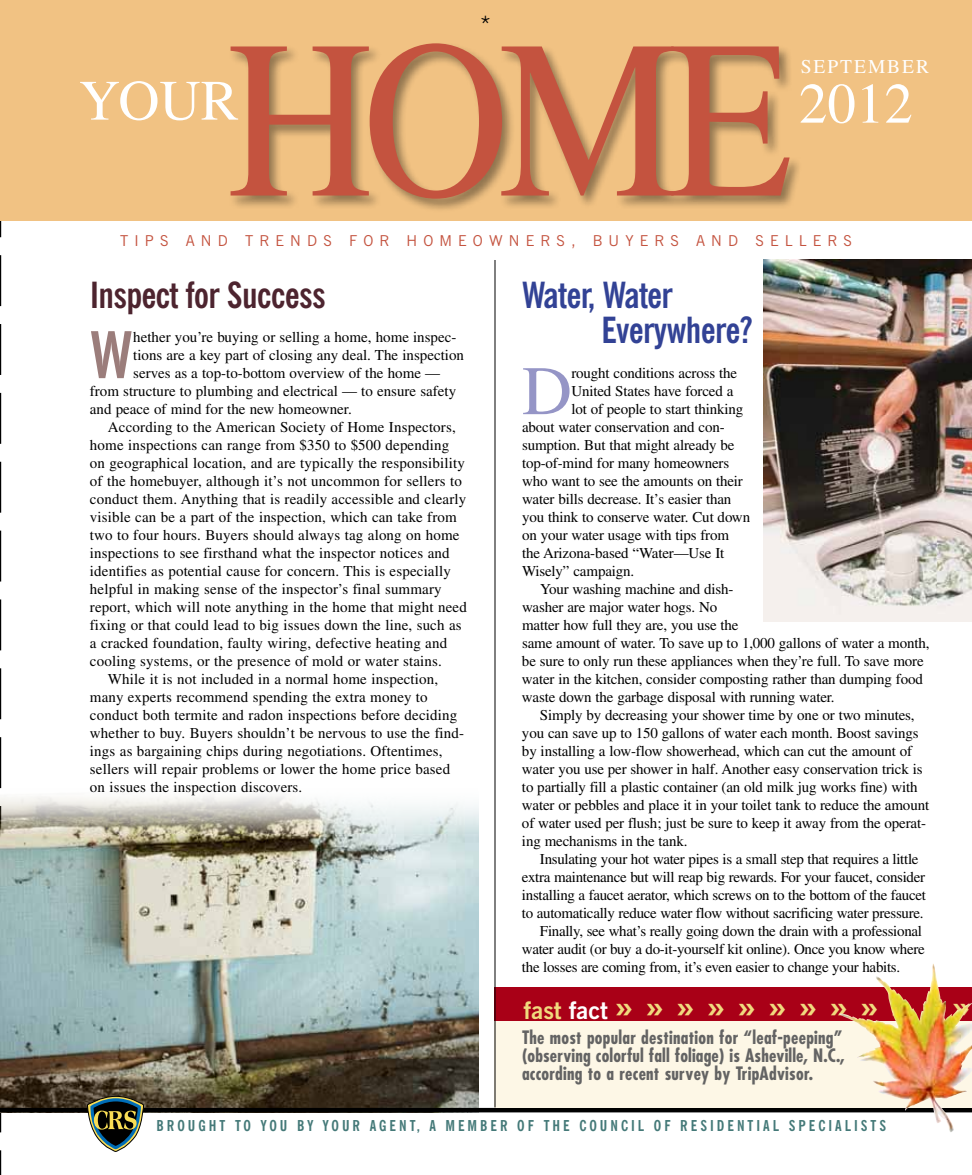
<style>
.page{position:relative;width:972px;height:1175px;background:#fff}
.page>*{position:absolute;margin:0;border:0;box-sizing:border-box;transform-origin:0 0}
.t1{font:225px "Times";color:#c4533f;scale:.9 1}
.t2{font:69.45px "Times";color:#9595c6}
.t3{font:700 condensed 64.2px "News Gothic BT";color:#9b7d7b}
.t4{font:57px "Times";color:#fff}
.t5{font:700 condensed 36px/34.5px "News Gothic BT";letter-spacing:-.015em;color:#324295}
.t6{font:700 36px "News Gothic BT";color:#f0da7e}
.t7{font:700 condensed 36px "News Gothic BT";letter-spacing:-.015em;color:#4d242f}
.t8{font:300 27px "Helvetica Neue LT Std";color:#000}
.t9{font:19.5px "Times";letter-spacing:.1em;color:#fff}
.t10{font:700 condensed 18px/18px "Futura";letter-spacing:.015em;color:#636363}
.t11{font:15px "Times";letter-spacing:-.01em;color:#000}
.t12{font:15px "Times";letter-spacing:.01em;color:#000}
.t13{font:700 condensed 15px "News Gothic BT";letter-spacing:.2em;color:#447978}
.t14{font:15px "News Gothic BT";letter-spacing:.41em;color:#c4533f}
.s1{font-size:24px}
.s2{font-size:24px;color:#fff}
</style>
<div class="page">
<svg style="left:0;top:220px;width:1px;height:954px"></svg>
<img style="left:0;top:784px;width:479px;height:323px">
<div style="left:0;top:0;width:972px;height:220px;background:#f1c283"></div>
<div style="left:229px;top:41px;width:574px;height:172px;background:#000;opacity:.4"></div>
<div style="left:0;top:1107px;width:972px;height:5px;background:#000"></div>
<div style="left:495px;top:987px;width:477px;height:120px;background:#fdf7e6"></div>
<div style="left:495px;top:987px;width:477px;height:33px;background:#a90017"></div>
<hr style="left:495px;top:260px;width:1px;height:847px;background:#000">
<svg style="left:87px;top:1096px;width:57px;height:55px"></svg>
<img style="left:839px;top:964px;width:133px;height:168px">
<img style="left:764px;top:260px;width:208px;height:361px">
<h3 class="t8" style="left:481px;top:9px;width:11px">*</h3>
<h1 class="t1" style="left:227px;top:-7px;width:630px">HOME</h1>
<h3 class="t9" style="left:801px;top:55px;width:116px">September</h3>
<h3 class="t4" style="left:79px;top:68px;width:161px">YOUR</h3>
<h3 class="t4" style="left:799px;top:71px;width:115px">2012</h3>
<p class="t14" style="left:120px;top:232px;width:733px">TIPS AND TRENDS FOR HOMEOWNERS, BUYERS AND SELLERS</p>
<h3 class="t7" style="left:90px;top:273px;width:237px">Inspect for Success</h3>
<h3 class="t5" style="left:601px;top:277px;width:152px;text-indent:-79px">Water, Water<br>Everywhere?</h3>
<h2 class="t2" style="left:522px;top:352px;width:52px">D</h2>
<p class="t11" style="left:571px;top:365px;width:167px">rought conditions across the</p>
<h3 class="t3" style="left:90px;top:316px;width:44px">W</h3>
<p class="t11" style="left:133px;top:329px;width:325px">hether you’re buying or selling a home, home inspec-</p>
<p class="t11" style="left:133px;top:347px;width:332px">tions are a key part of closing any deal. The inspection</p>
<p class="t11" style="left:133px;top:365px;width:308px">serves as a top-to-bottom overview of the home —</p>
<p class="t11" style="left:90px;top:383px;width:368px">from structure to plumbing and electrical — to ensure safety</p>
<p class="t11" style="left:90px;top:401px;width:263px">and peace of mind for the new homeowner.</p>
<p class="t12" style="left:108px;top:419px;width:349px">According to the American Society of Home Inspectors,</p>
<p class="t12" style="left:90px;top:437px;width:361px">home inspections can range from $350 to $500 depending</p>
<p class="t12" style="left:90px;top:455px;width:377px">on geographical location, and are typically the responsibility</p>
<p class="t12" style="left:90px;top:473px;width:373px">of the homebuyer, although it’s not uncommon for sellers to</p>
<p class="t12" style="left:90px;top:491px;width:378px">conduct them. Anything that is readily accessible and clearly</p>
<p class="t12" style="left:90px;top:509px;width:368px">visible can be a part of the inspection, which can take from</p>
<p class="t12" style="left:90px;top:527px;width:371px">two to four hours. Buyers should always tag along on home</p>
<p class="t12" style="left:90px;top:545px;width:361px">inspections to see firsthand what the inspector notices and</p>
<p class="t12" style="left:90px;top:563px;width:362px">identifies as potential cause for concern. This is especially</p>
<p class="t12" style="left:90px;top:581px;width:353px">helpful in making sense of the inspector’s final summary</p>
<p class="t12" style="left:90px;top:599px;width:378px">report, which will note anything in the home that might need</p>
<p class="t12" style="left:90px;top:617px;width:373px">fixing or that could lead to big issues down the line, such as</p>
<p class="t12" style="left:90px;top:635px;width:359px">a cracked foundation, faulty wiring, defective heating and</p>
<p class="t12" style="left:90px;top:653px;width:353px">cooling systems, or the presence of mold or water stains.</p>
<p class="t12" style="left:108px;top:671px;width:332px">While it is not included in a normal home inspection,</p>
<p class="t12" style="left:90px;top:689px;width:339px">many experts recommend spending the extra money to</p>
<p class="t12" style="left:90px;top:707px;width:369px">conduct both termite and radon inspections before deciding</p>
<p class="t12" style="left:90px;top:725px;width:376px">whether to buy. Buyers shouldn’t be nervous to use the find-</p>
<p class="t12" style="left:90px;top:743px;width:354px">ings as bargaining chips during negotiations. Oftentimes,</p>
<p class="t12" style="left:90px;top:761px;width:362px">sellers will repair problems or lower the home price based</p>
<p class="t12" style="left:90px;top:779px;width:214px">on issues the inspection discovers.</p>
<p class="t11" style="left:571px;top:383px;width:164px">United States have forced a</p>
<p class="t11" style="left:571px;top:401px;width:173px">lot of people to start thinking</p>
<p class="t11" style="left:522px;top:419px;width:204px">about water conservation and con-</p>
<p class="t11" style="left:522px;top:437px;width:214px">sumption. But that might already be</p>
<p class="t11" style="left:522px;top:455px;width:209px">top-of-mind for many homeowners</p>
<p class="t11" style="left:522px;top:473px;width:222px">who want to see the amounts on their</p>
<p class="t11" style="left:522px;top:491px;width:211px">water bills decrease. It’s easier than</p>
<p class="t11" style="left:522px;top:509px;width:230px">you think to conserve water. Cut down</p>
<p class="t11" style="left:522px;top:527px;width:209px">on your water usage with tips from</p>
<p class="t11" style="left:522px;top:545px;width:204px">the Arizona-based “Water—Use It</p>
<p class="t11" style="left:522px;top:563px;width:114px">Wisely” campaign.</p>
<p class="t11" style="left:540px;top:581px;width:195px">Your washing machine and dish-</p>
<p class="t11" style="left:522px;top:599px;width:197px">washer are major water hogs. No</p>
<p class="t11" style="left:522px;top:617px;width:218px">matter how full they are, you use the</p>
<p class="t11" style="left:522px;top:635px;width:409px">same amount of water. To save up to 1,000 gallons of water a month,</p>
<p class="t11" style="left:522px;top:653px;width:403px">be sure to only run these appliances when they’re full. To save more</p>
<p class="t11" style="left:522px;top:671px;width:402px">water in the kitchen, consider composting rather than dumping food</p>
<p class="t11" style="left:522px;top:689px;width:314px">waste down the garbage disposal with running water.</p>
<p class="t11" style="left:540px;top:707px;width:376px">Simply by decreasing your shower time by one or two minutes,</p>
<p class="t11" style="left:522px;top:725px;width:398px">you can save up to 150 gallons of water each month. Boost savings</p>
<p class="t11" style="left:522px;top:743px;width:392px">by installing a low-flow showerhead, which can cut the amount of</p>
<p class="t11" style="left:522px;top:761px;width:402px">water you use per shower in half. Another easy conservation trick is</p>
<p class="t11" style="left:522px;top:779px;width:397px">to partially fill a plastic container (an old milk jug works fine) with</p>
<p class="t11" style="left:522px;top:797px;width:409px">water or pebbles and place it in your toilet tank to reduce the amount</p>
<p class="t11" style="left:522px;top:815px;width:406px">of water used per flush; just be sure to keep it away from the operat-</p>
<p class="t11" style="left:522px;top:833px;width:167px">ing mechanisms in the tank.</p>
<p class="t11" style="left:540px;top:851px;width:380px">Insulating your hot water pipes is a small step that requires a little</p>
<p class="t11" style="left:522px;top:869px;width:405px">extra maintenance but will reap big rewards. For your faucet, consider</p>
<p class="t11" style="left:522px;top:887px;width:405px">installing a faucet aerator, which screws on to the bottom of the faucet</p>
<p class="t11" style="left:522px;top:905px;width:403px">to automatically reduce water flow without sacrificing water pressure.</p>
<p class="t11" style="left:540px;top:923px;width:384px">Finally, see what’s really going down the drain with a professional</p>
<p class="t11" style="left:522px;top:941px;width:404px">water audit (or buy a do-it-yourself kit online). Once you know where</p>
<p class="t11" style="left:522px;top:959px;width:380px">the losses are coming from, it’s even easier to change your habits.</p>
<h3 class="t6" style="left:524px;top:983px;width:449px"><span class="s1">fast</span> <span class="s2">fact</span> » » » » » » » » » » » »</h3>
<p class="t10" style="left:522px;top:1028px;width:324px">The most popular destination for “leaf-peeping” (observing colorful fall foliage) is Asheville, N.C., according to a recent survey by TripAdvisor.</p>
<p class="t13" style="left:157px;top:1115px;width:731px">BROUGHT TO YOU BY YOUR AGENT, A MEMBER OF THE COUNCIL OF RESIDENTIAL SPECIALISTS</p>
</div>
